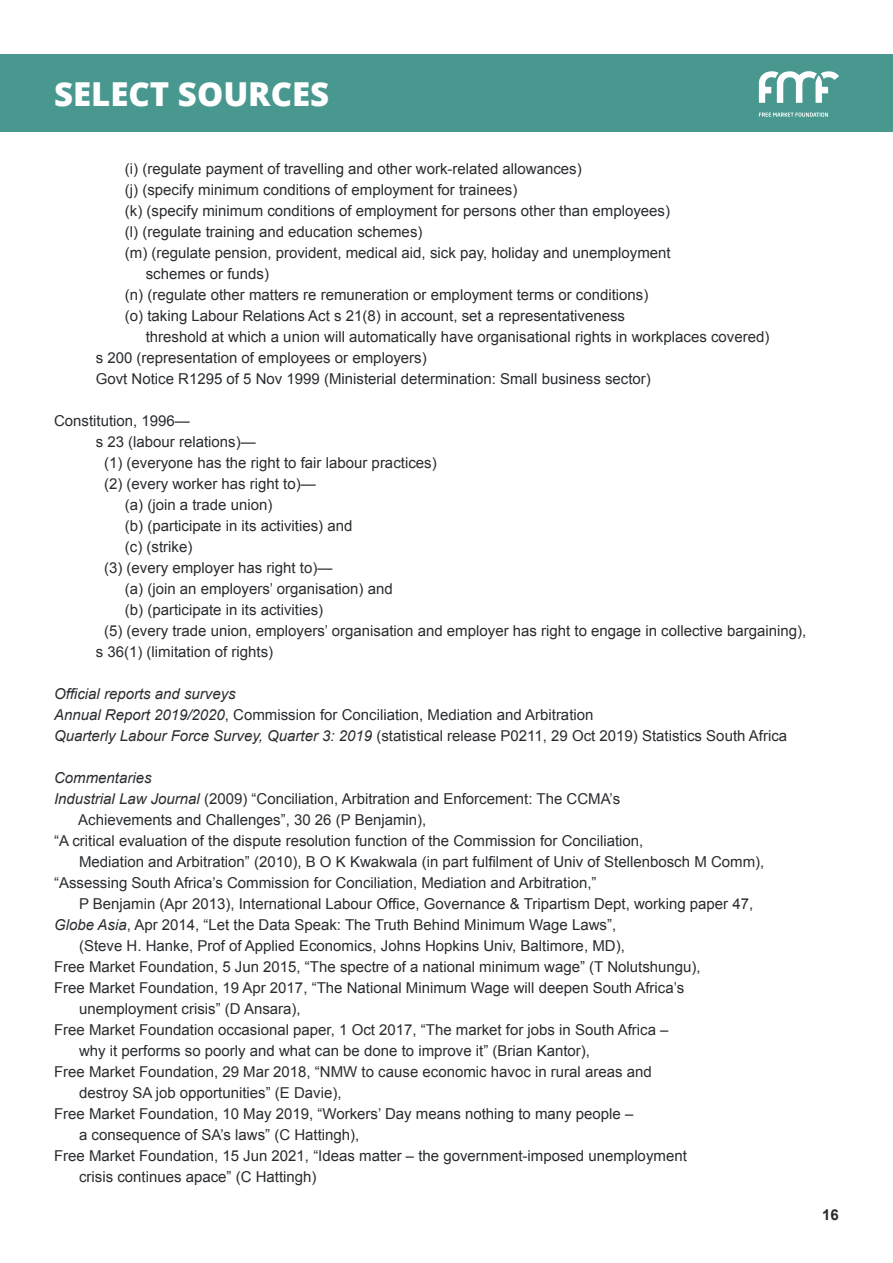
<style>
.page{position:relative;width:893px;height:1263px;background:#fff}
.page>*{position:absolute;margin:0;border:0;box-sizing:border-box;transform-origin:0 0}
.t1{font:800 33px "Open Sans";color:#fff}
.t2{font:15px "Arial";color:#292c2f}
.t3{font:italic 15px "Arial";color:#292c2f}
.t4{font:700 15px "Arial";color:#292c2f}
.s1{font-style:italic}
</style>
<div class="page">
<div style="left:0;top:54px;width:893px;height:78px;background:#499890"></div>
<svg style="left:759px;top:71px;width:80px;height:32px"></svg>
<svg style="left:759px;top:112px;width:69px;height:5px"></svg>
<p class="t1" style="left:54px;top:68px;width:277px">SELECT SOURCES</p>
<p class="t2" style="left:125px;top:159px;width:458px">(i) (regulate payment of travelling and other work-related allowances)</p>
<p class="t2" style="left:125px;top:180px;width:394px">(j) (specify minimum conditions of employment for trainees)</p>
<p class="t2" style="left:125px;top:201px;width:547px">(k) (specify minimum conditions of employment for persons other than employees)</p>
<p class="t2" style="left:125px;top:222px;width:299px">(l) (regulate training and education schemes)</p>
<p class="t2" style="left:125px;top:243px;width:547px">(m) (regulate pension, provident, medical aid, sick pay, holiday and unemployment</p>
<p class="t2" style="left:146px;top:264px;width:125px">schemes or funds)</p>
<p class="t2" style="left:125px;top:285px;width:525px">(n) (regulate other matters re remuneration or employment terms or conditions)</p>
<p class="t2" style="left:125px;top:306px;width:502px">(o) taking Labour Relations Act s 21(8) in account, set a representativeness</p>
<p class="t2" style="left:146px;top:327px;width:625px">threshold at which a union will automatically have organisational rights in workplaces covered)</p>
<p class="t2" style="left:96px;top:348px;width:332px">s 200 (representation of employees or employers)</p>
<p class="t2" style="left:96px;top:369px;width:557px">Govt Notice R1295 of 5 Nov 1999 (Ministerial determination: Small business sector)</p>
<p class="t2" style="left:54px;top:411px;width:137px">Constitution, 1996—</p>
<p class="t2" style="left:96px;top:432px;width:162px">s 23 (labour relations)—</p>
<p class="t2" style="left:104px;top:453px;width:334px">(1) (everyone has the right to fair labour practices)</p>
<p class="t2" style="left:104px;top:474px;width:213px">(2) (every worker has right to)—</p>
<p class="t2" style="left:125px;top:495px;width:149px">(a) (join a trade union)</p>
<p class="t2" style="left:125px;top:516px;width:229px">(b) (participate in its activities) and</p>
<p class="t2" style="left:125px;top:537px;width:69px">(c) (strike)</p>
<p class="t2" style="left:104px;top:558px;width:230px">(3) (every employer has right to)—</p>
<p class="t2" style="left:125px;top:579px;width:269px">(a) (join an employers’ organisation) and</p>
<p class="t2" style="left:125px;top:600px;width:200px">(b) (participate in its activities)</p>
<p class="t2" style="left:104px;top:621px;width:704px">(5) (every trade union, employers’ organisation and employer has right to engage in collective bargaining),</p>
<p class="t2" style="left:96px;top:642px;width:179px">s 36(1) (limitation of rights)</p>
<p class="t3" style="left:54px;top:684px;width:183px">Official reports and surveys</p>
<p class="t2" style="left:54px;top:705px;width:541px"><span class="s1">Annual Report 2019/2020</span>, Commission for Conciliation, Mediation and Arbitration</p>
<p class="t2" style="left:54px;top:726px;width:735px"><span class="s1">Quarterly Labour Force Survey, Quarter 3: 2019</span> (statistical release P0211, 29 Oct 2019) Statistics South Africa</p>
<p class="t3" style="left:54px;top:768px;width:99px">Commentaries</p>
<p class="t2" style="left:54px;top:789px;width:568px"><span class="s1">Industrial Law Journal</span> (2009) “Conciliation, Arbitration and Enforcement: The CCMA’s</p>
<p class="t2" style="left:78px;top:810px;width:350px">Achievements and Challenges”, 30 26 (P Benjamin),</p>
<p class="t2" style="left:54px;top:831px;width:591px">“A critical evaluation of the dispute resolution function of the Commission for Conciliation,</p>
<p class="t2" style="left:79px;top:852px;width:687px">Mediation and Arbitration” (2010), B O K Kwakwala (in part fulfilment of Univ of Stellenbosch M Comm),</p>
<p class="t2" style="left:54px;top:873px;width:544px">“Assessing South Africa’s Commission for Conciliation, Mediation and Arbitration,”</p>
<p class="t2" style="left:79px;top:894px;width:676px">P Benjamin (Apr 2013), International Labour Office, Governance &amp; Tripartism Dept, working paper 47,</p>
<p class="t2" style="left:54px;top:915px;width:564px"><span class="s1">Globe Asia</span>, Apr 2014, “Let the Data Speak: The Truth Behind Minimum Wage Laws”,</p>
<p class="t2" style="left:79px;top:936px;width:547px">(Steve H. Hanke, Prof of Applied Economics, Johns Hopkins Univ, Baltimore, MD),</p>
<p class="t2" style="left:54px;top:957px;width:648px">Free Market Foundation, 5 Jun 2015, “The spectre of a national minimum wage” (T Nolutshungu),</p>
<p class="t2" style="left:54px;top:978px;width:632px">Free Market Foundation, 19 Apr 2017, “The National Minimum Wage will deepen South Africa’s</p>
<p class="t2" style="left:79px;top:999px;width:223px">unemployment crisis” (D Ansara),</p>
<p class="t2" style="left:54px;top:1020px;width:616px">Free Market Foundation occasional paper, 1 Oct 2017, “The market for jobs in South Africa –</p>
<p class="t2" style="left:79px;top:1041px;width:513px">why it performs so poorly and what can be done to improve it” (Brian Kantor),</p>
<p class="t2" style="left:54px;top:1062px;width:599px">Free Market Foundation, 29 Mar 2018, “NMW to cause economic havoc in rural areas and</p>
<p class="t2" style="left:79px;top:1083px;width:264px">destroy SA job opportunities” (E Davie),</p>
<p class="t2" style="left:54px;top:1104px;width:581px">Free Market Foundation, 10 May 2019, “Workers’ Day means nothing to many people –</p>
<p class="t2" style="left:79px;top:1125px;width:282px">a consequence of SA’s laws” (C Hattingh),</p>
<p class="t2" style="left:54px;top:1146px;width:634px">Free Market Foundation, 15 Jun 2021, “Ideas matter – the government-imposed unemployment</p>
<p class="t2" style="left:79px;top:1167px;width:239px">crisis continues apace” (C Hattingh)</p>
<p class="t4" style="left:822px;top:1205px;width:18px">16</p>
</div>
